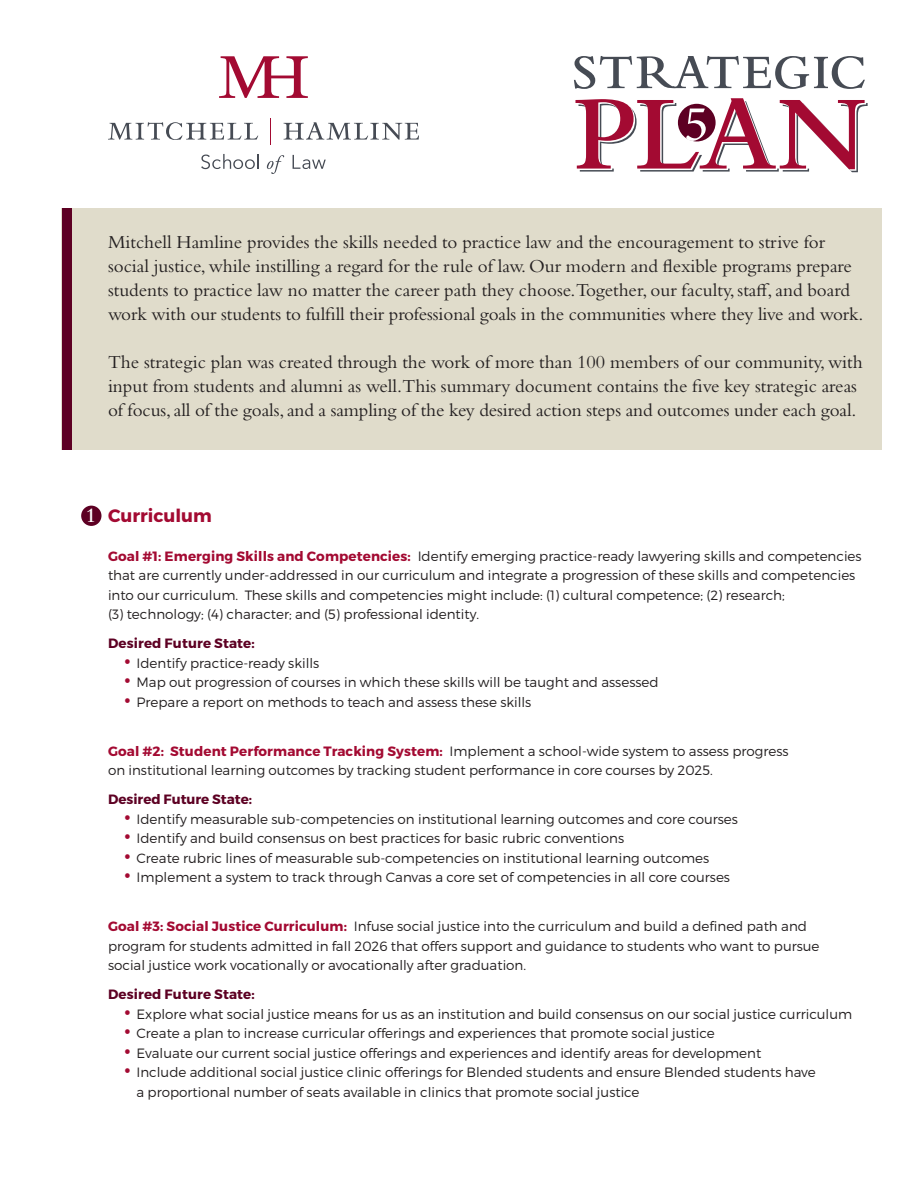
<style>
.page{position:relative;width:918px;height:1188px;background:#fff}
.page>*{position:absolute;margin:0;border:0;box-sizing:border-box;transform-origin:0 0}
.t1{font:600 110.25px "Bembo Std";color:#a30a32}
.t2{font:600 21px "Bembo Std";color:#fff}
.t3{font:19.2px/24px "Bembo Std";color:#231f20}
.t4{font:700 18px "Montserrat";color:#a30a32}
.t5{font:300 13.5px/19.5px "Montserrat";color:#231f20}
.t6{font:700 13.5px "Montserrat";letter-spacing:.01em;color:#5d0023}
.s1{font-weight:700;color:#a30a32}
.s2{font-weight:400;font-size:24px;color:#a30a32}
</style>
<div class="page">
<div style="left:62px;top:208px;width:820px;height:241px;background:#e0dccb"></div>
<svg style="left:108px;top:122px;width:150px;height:18px"></svg>
<svg style="left:284px;top:122px;width:135px;height:18px"></svg>
<svg style="left:219px;top:56px;width:89px;height:42px"></svg>
<svg style="left:201px;top:154px;width:57px;height:15px"></svg>
<svg style="left:267px;top:155px;width:17px;height:19px"></svg>
<svg style="left:293px;top:155px;width:33px;height:14px"></svg>
<div style="left:62px;top:208px;width:10px;height:241px;background:#5d0023"></div>
<svg style="left:574px;top:56px;width:291px;height:33px"></svg>
<div style="left:678px;top:104px;width:38px;height:37px;background:#5d0023;border-radius:50%"></div>
<svg style="left:686px;top:109px;width:20px;height:32px"></svg>
<div style="left:81px;top:506px;width:20px;height:20px;background:#5d0023;border-radius:50%"></div>
<p class="t1" style="left:574px;top:73px;width:295px">PLAN</p>
<p class="t3" style="left:108px;top:230px;width:757px">Mitchell Hamline provides the skills needed to practice law and the encouragement to strive for social justice, while instilling a regard for the rule of law. Our modern and flexible programs prepare students to practice law no matter the career path they choose.Together, our faculty, staff, and board work with our students to fulfill their professional goals in the communities where they live and work.</p>
<p class="t3" style="left:108px;top:350px;width:756px">The strategic plan was created through the work of more than 100 members of our community, with input from students and alumni as well.This summary document contains the five key strategic areas of focus, all of the goals, and a sampling of the key desired action steps and outcomes under each goal.</p>
<p class="t2" style="left:86px;top:504px;width:12px">1</p>
<p class="t4" style="left:108px;top:504px;width:105px">Curriculum</p>
<p class="t5" style="left:108px;top:546px;width:755px"><span class="s1">Goal #1: Emerging Skills and Competencies:</span> Identify emerging practice-ready lawyering skills and competencies that are currently under-addressed in our curriculum and integrate a progression of these skills and competencies into our curriculum. These skills and competencies might include: (1) cultural competence; (2) research;<br>(3) technology; (4) character; and (5) professional identity.</p>
<p class="t6" style="left:108px;top:635px;width:148px">Desired Future State:</p>
<p class="t5" style="left:124px;top:653px;width:197px"><span class="s2">•</span> Identify practice-ready skills</p>
<p class="t5" style="left:124px;top:673px;width:536px"><span class="s2">•</span> Map out progression of courses in which these skills will be taught and assessed</p>
<p class="t5" style="left:124px;top:692px;width:409px"><span class="s2">•</span> Prepare a report on methods to teach and assess these skills</p>
<p class="t5" style="left:108px;top:741px;width:682px"><span class="s1">Goal #2: Student Performance Tracking System:</span> Implement a school-wide system to assess progress on institutional learning outcomes by tracking student performance in core courses by 2025.</p>
<p class="t6" style="left:108px;top:791px;width:146px">Desired Future State:</p>
<p class="t5" style="left:124px;top:809px;width:615px"><span class="s2">•</span> Identify measurable sub-competencies on institutional learning outcomes and core courses</p>
<p class="t5" style="left:124px;top:829px;width:501px"><span class="s2">•</span> Identify and build consensus on best practices for basic rubric conventions</p>
<p class="t5" style="left:124px;top:848px;width:586px"><span class="s2">•</span> Create rubric lines of measurable sub-competencies on institutional learning outcomes</p>
<p class="t5" style="left:124px;top:868px;width:607px"><span class="s2">•</span> Implement a system to track through Canvas a core set of competencies in all core courses</p>
<p class="t5" style="left:108px;top:916px;width:713px"><span class="s1">Goal #3: Social Justice Curriculum:</span> Infuse social justice into the curriculum and build a defined path and program for students admitted in fall 2026 that offers support and guidance to students who want to pursue social justice work vocationally or avocationally after graduation.</p>
<p class="t6" style="left:108px;top:986px;width:148px">Desired Future State:</p>
<p class="t5" style="left:124px;top:1004px;width:730px"><span class="s2">•</span> Explore what social justice means for us as an institution and build consensus on our social justice curriculum</p>
<p class="t5" style="left:124px;top:1024px;width:592px"><span class="s2">•</span> Create a plan to increase curricular offerings and experiences that promote social justice</p>
<p class="t5" style="left:124px;top:1043px;width:639px"><span class="s2">•</span> Evaluate our current social justice offerings and experiences and identify areas for development</p>
<p class="t5" style="left:136px;top:1063px;width:681px;text-indent:-12px"><span class="s2">•</span> Include additional social justice clinic offerings for Blended students and ensure Blended students have a proportional number of seats available in clinics that promote social justice</p>
</div>
